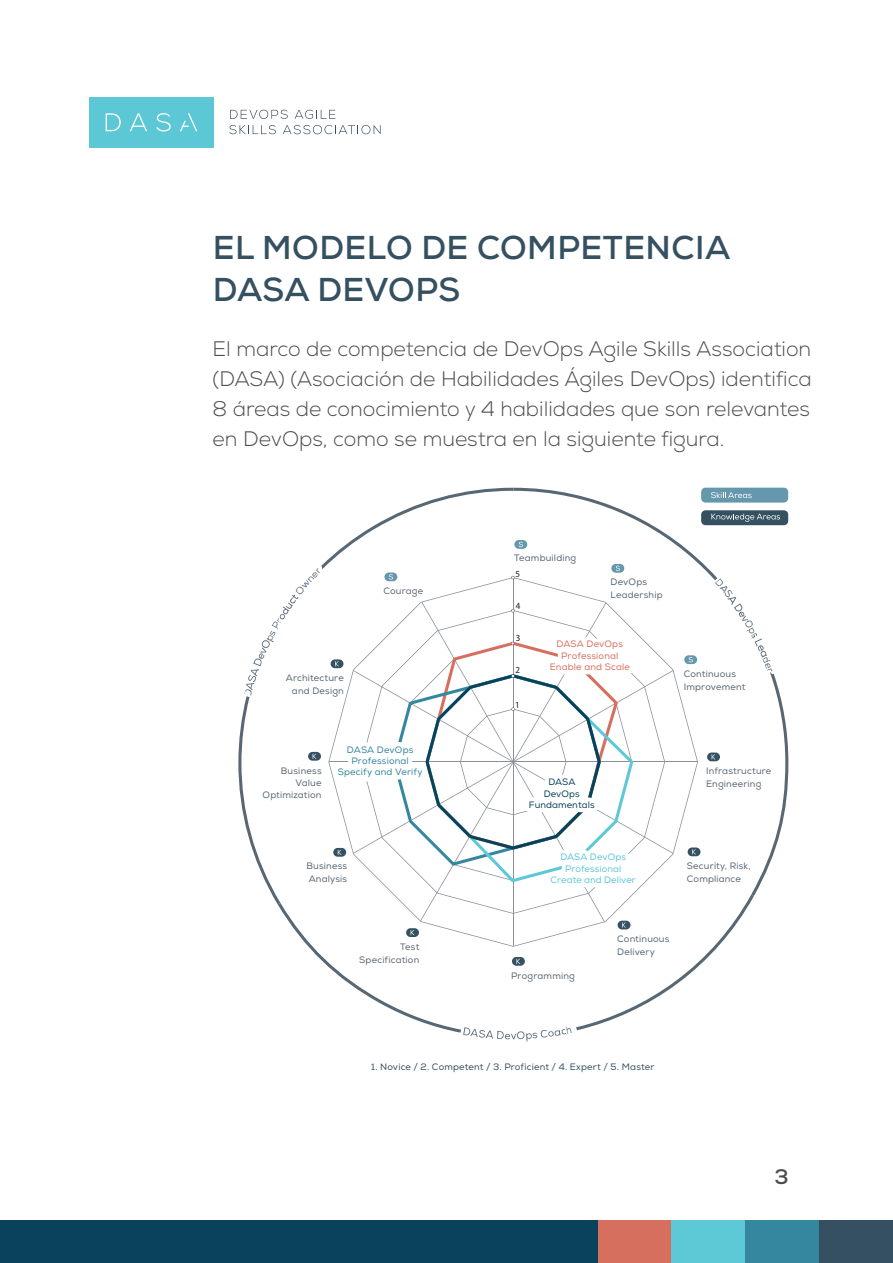
<style>
.page{position:relative;width:893px;height:1263px;background:#fff}
.page>*{position:absolute;margin:0;border:0;box-sizing:border-box;transform-origin:0 0}
.t1{font:700 33px/42px "Nexa";letter-spacing:.015em;color:#355060}
.t2{font:300 21px/30px "Nexa";color:#4b4c4d;text-align:justify}
.t3{font:700 21px "Nexa";color:#4b4c4d}
.t4{font:9.3px/12.5px "Nexa";letter-spacing:.02em;color:#586774}
.t5{font:9.3px "Nexa";letter-spacing:.02em;color:#35505f}
.t6{font:9.3px/11.4px "Nexa";letter-spacing:.005em;color:#5dc8d6;text-align:center}
.t7{font:9.3px/11.4px "Nexa";letter-spacing:.015em;color:#35869f;text-align:center}
.t8{font:9.3px/11.4px "Nexa";letter-spacing:.015em;color:#d76f5f;text-align:center}
.t9{font:9.3px/11.4px "Nexa";letter-spacing:.01em;color:#0a425c;text-align:center}
</style>
<div class="page">
<svg style="left:230px;top:110px;width:58px;height:9px"></svg>
<svg style="left:295px;top:110px;width:40px;height:9px"></svg>
<svg style="left:229px;top:125px;width:47px;height:9px"></svg>
<svg style="left:283px;top:125px;width:98px;height:9px"></svg>
<div style="left:89px;top:97px;width:125px;height:51px;background:#5cc7d5"></div>
<svg style="left:106px;top:113px;width:15px;height:18px"></svg>
<svg style="left:130px;top:113px;width:17px;height:18px"></svg>
<svg style="left:156px;top:113px;width:15px;height:19px"></svg>
<svg style="left:180px;top:113px;width:17px;height:18px"></svg>
<div style="left:597px;top:1220px;width:74px;height:43px;background:#d76f5f"></div>
<div style="left:671px;top:1220px;width:74px;height:43px;background:#5dc8d6"></div>
<div style="left:745px;top:1220px;width:74px;height:43px;background:#35869f"></div>
<div style="left:819px;top:1220px;width:74px;height:43px;background:#355060"></div>
<div style="left:0;top:1220px;width:597px;height:43px;background:#0a425c"></div>
<svg style="left:238px;top:488px;width:275px;height:388px"></svg>
<svg style="left:283px;top:896px;width:471px;height:137px"></svg>
<svg style="left:513px;top:488px;width:275px;height:408px"></svg>
<svg style="left:242px;top:685px;width:14px;height:13px"></svg>
<img style="left:727px;top:594px;width:24px;height:29px">
<img style="left:243px;top:637px;width:20px;height:58px">
<img style="left:752px;top:632px;width:17px;height:27px">
<img style="left:460px;top:1024px;width:101px;height:18px">
<svg style="left:263px;top:565px;width:383px;height:348px"></svg>
<svg style="left:561px;top:1023px;width:17px;height:12px"></svg>
<svg style="left:714px;top:576px;width:22px;height:24px"></svg>
<svg style="left:744px;top:618px;width:17px;height:23px"></svg>
<svg style="left:761px;top:654px;width:15px;height:20px"></svg>
<h1 class="t1" style="left:213px;top:226px;width:515px">EL MODELO DE COMPETENCIA<br>DASA DEVOPS</h1>
<h2 class="t2" style="left:213px;top:334px;width:601px">El marco de competencia de DevOps Agile Skills Association (DASA) (Asociación de Habilidades Ágiles DevOps) identifica 8 áreas de conocimiento y 4 habilidades que son relevantes en DevOps, como se muestra en la siguiente figura.</h2>
<p class="t4" style="left:514px;top:552px;width:64px">Teambuilding</p>
<p class="t4" style="left:286px;top:672px;width:60px;text-align:right">Architecture and Design</p>
<p class="t4" style="left:383px;top:585px;width:41px">Courage</p>
<p class="t4" style="left:611px;top:576px;width:54px">DevOps<br>Leadership</p>
<p class="t8" style="left:550px;top:639px;width:82px">DASA DevOps<br>Professional<br>Enable and Scale</p>
<p class="t4" style="left:684px;top:668px;width:63px">Continuous<br>Improvement</p>
<p class="t7" style="left:338px;top:744px;width:86px">DASA DevOps<br>Professional<br>Specify and Verify</p>
<p class="t4" style="left:263px;top:764px;width:61px;text-align:right">Business<br>Value<br>Optimization</p>
<p class="t4" style="left:706px;top:765px;width:67px">Infrastructure<br>Engineering</p>
<p class="t9" style="left:529px;top:777px;width:67px">DASA<br>DevOps<br>Fundamentals</p>
<p class="t4" style="left:306px;top:860px;width:42px">Business<br>Analysis</p>
<p class="t4" style="left:359px;top:941px;width:62px;text-align:right">Test<br>Specification</p>
<p class="t6" style="left:550px;top:852px;width:87px">DASA DevOps<br>Professional<br>Create and Deliver</p>
<p class="t4" style="left:687px;top:860px;width:65px">Security, Risk,<br>Compliance</p>
<p class="t4" style="left:511px;top:969px;width:65px">Programming</p>
<p class="t4" style="left:617px;top:933px;width:54px">Continuous<br>Delivery</p>
<p class="t5" style="left:371px;top:1061px;width:285px">1. Novice / 2. Competent / 3. Proficient / 4. Expert / 5. Master</p>
<h2 class="t3" style="left:774px;top:1163px;width:16px">3</h2>
</div>
